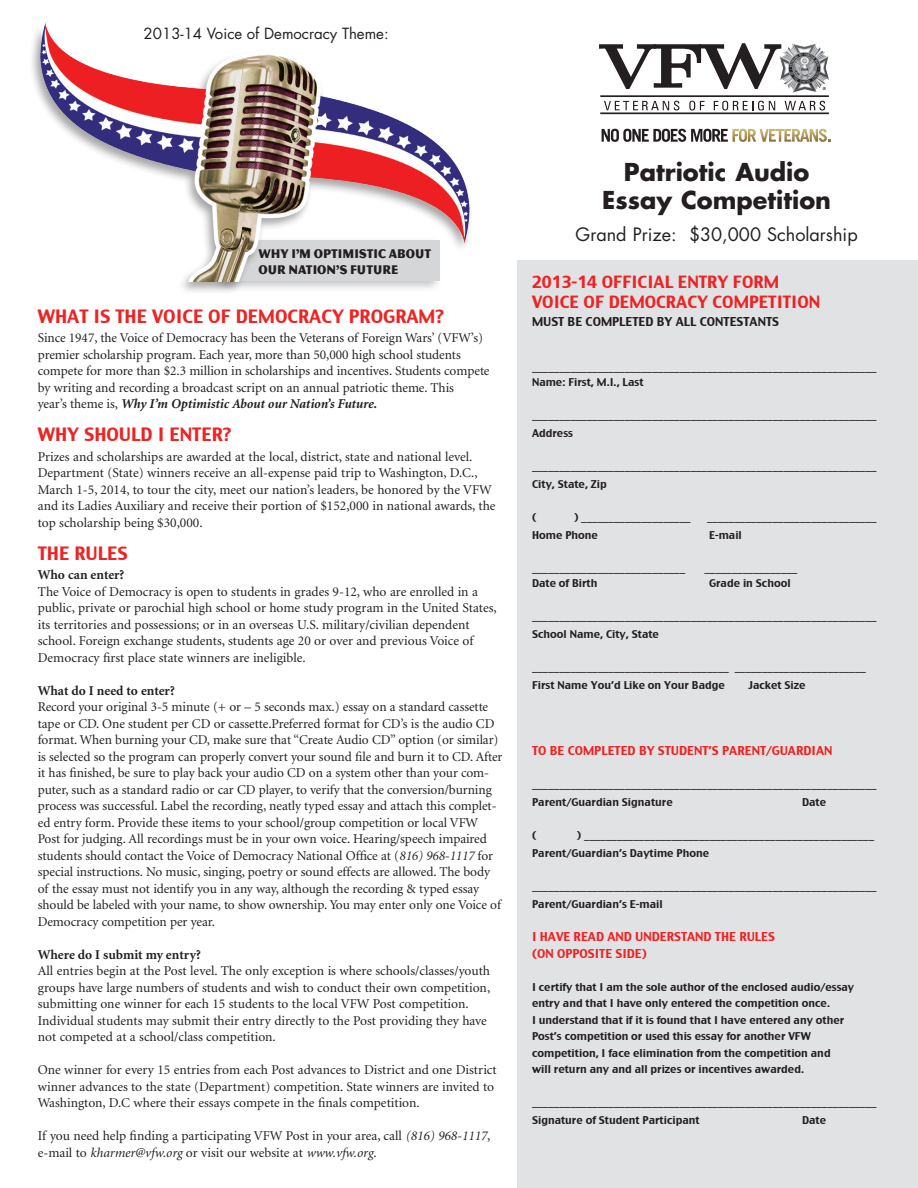
<style>
.page{position:relative;width:918px;height:1188px;background:#fff}
.page>*{position:absolute;margin:0;border:0;box-sizing:border-box;transform-origin:0 0}
.t1{font:700 24px "Futura";color:#231f20}
.Bold_headings{font:18px "Charcoal CY";color:#ee2323}
.t2{font:18px "Futura";color:#231f20}
.Form_Heads{font:16.5px "Charcoal CY";color:#ee2323}
.t3{font:15px "Futura";color:#231f20}
.Body_1st{font:13.5px/16.5px "Minion";letter-spacing:-.005em;color:#231f20}
.Body_1st-2{font:700 13.5px "Minion";letter-spacing:-.005em;color:#231f20}
.t4{font:13.5px "Magnesium MVB Std";color:#231f20;scale:.8 1}
.Form_Heads-2{font:12px "Charcoal CY";color:#ee2323}
.Form_Heads-3{font:12px "Charcoal CY";color:#231f20}
.Form_Text{font:10.5px/16.5px "Charcoal CY";color:#231f20}
.s1{font-weight:700;font-style:italic}
.s2{font-style:italic}
</style>
<div class="page">
<div style="left:517px;top:260px;width:401px;height:928px;background:#e1e2e4"></div>
<svg style="left:599px;top:43px;width:180px;height:46px"></svg>
<img style="left:779px;top:43px;width:50px;height:50px">
<hr style="left:600px;top:95px;width:229px;height:2px;background:#231f20">
<hr style="left:600px;top:112px;width:229px;height:2px;background:#231f20">
<svg style="left:604px;top:101px;width:75px;height:10px"></svg>
<svg style="left:689px;top:101px;width:16px;height:10px"></svg>
<svg style="left:714px;top:101px;width:61px;height:10px"></svg>
<svg style="left:785px;top:101px;width:40px;height:10px"></svg>
<div style="left:29px;top:22px;width:445px;height:273px;background:#231f20;opacity:.4"></div>
<img style="left:29px;top:22px;width:445px;height:259px">
<svg style="left:602px;top:129px;width:229px;height:13px"></svg>
<p class="t3" style="left:144px;top:23px;width:247px">2013-14 Voice of Democracy Theme:</p>
<p class="t4" style="left:258px;top:245px;width:217px">WHY I’M OPTIMISTIC ABOUT</p>
<p class="t4" style="left:258px;top:261px;width:177px">OUR NATION’S FUTURE</p>
<p class="Bold_headings" style="left:38px;top:304px;width:407px">WHAT IS THE VOICE OF DEMOCRACY PROGRAM?</p>
<p class="Body_1st" style="left:38px;top:330px;width:453px">Since 1947, the Voice of Democracy has been the Veterans of Foreign Wars’ (VFW’s) premier scholarship program. Each year, more than 50,000 high school students compete for more than $2.3 million in scholarships and incentives. Students compete by writing and recording a broadcast script on an annual patriotic theme. This<br>year’s theme is, <span class="s1">Why I’m Optimistic About our Nation’s Future.</span></p>
<p class="Bold_headings" style="left:38px;top:423px;width:195px">WHY SHOULD I ENTER?</p>
<p class="Body_1st" style="left:38px;top:448px;width:459px">Prizes and scholarships are awarded at the local, district, state and national level.<br>Department (State) winners receive an all-expense paid trip to Washington, D.C., March 1-5, 2014, to tour the city, meet our nation’s leaders, be honored by the VFW and its Ladies Auxiliary and receive their portion of $152,000 in national awards, the top scholarship being $30,000.</p>
<p class="Bold_headings" style="left:38px;top:542px;width:92px">THE RULES</p>
<p class="Body_1st-2" style="left:38px;top:568px;width:88px">Who can enter?</p>
<p class="Body_1st" style="left:38px;top:583px;width:460px">The Voice of Democracy is open to students in grades 9-12, who are enrolled in a public, private or parochial high school or home study program in the United States, its territories and possessions; or in an overseas U.S. military/civilian dependent school. Foreign exchange students, students age 20 or over and previous Voice of Democracy first place state winners are ineligible.</p>
<p class="Body_1st-2" style="left:38px;top:683px;width:138px">What do I need to enter?</p>
<p class="Body_1st" style="left:38px;top:699px;width:466px">Record your original 3-5 minute (+ or – 5 seconds max.) essay on a standard cassette tape or CD. One student per CD or cassette.Preferred format for CD’s is the audio CD format. When burning your CD, make sure that “Create Audio CD” option (or similar) is selected so the program can properly convert your sound file and burn it to CD. After it has finished, be sure to play back your audio CD on a system other than your com&shy;puter, such as a standard radio or car CD player, to verify that the conversion/burning process was successful. Label the recording, neatly typed essay and attach this complet&shy;ed entry form. Provide these items to your school/group competition or local VFW Post for judging. All recordings must be in your own voice. Hearing/speech impaired students should contact the Voice of Democracy National Office at (<span class="s2">816) 968-1117</span> for special instructions. No music, singing, poetry or sound effects are allowed. The body of the essay must not identify you in any way, although the recording &amp; typed essay should be labeled with your name, to show ownership. You may enter only one Voice of Democracy competition per year.</p>
<p class="Body_1st-2" style="left:38px;top:947px;width:165px">Where do I submit my entry?</p>
<p class="Body_1st" style="left:38px;top:963px;width:454px">All entries begin at the Post level. The only exception is where schools/classes/youth groups have large numbers of students and wish to conduct their own competition, submitting one winner for each 15 students to the local VFW Post competition.<br>Individual students may submit their entry directly to the Post providing they have not competed at a school/class competition.</p>
<p class="Body_1st" style="left:38px;top:1062px;width:460px">One winner for every 15 entries from each Post advances to District and one District winner advances to the state (Department) competition. State winners are invited to<br>Washington, D.C where their essays compete in the finals competition.</p>
<p class="Body_1st" style="left:38px;top:1128px;width:454px">If you need help finding a participating VFW Post in your area, call <span class="s2">(816) 968-1117</span>, e-mail to <span class="s2">kharmer@vfw.org</span> or visit our website at <span class="s2">www.vfw.org</span>.</p>
<p class="t1" style="left:624px;top:155px;width:187px">Patriotic Audio</p>
<p class="t1" style="left:602px;top:184px;width:230px">Essay Competition</p>
<p class="t2" style="left:576px;top:222px;width:284px">Grand Prize: $30,000 Scholarship</p>
<p class="Form_Heads" style="left:532px;top:272px;width:249px">2013-14 OFFICIAL ENTRY FORM</p>
<p class="Form_Heads" style="left:532px;top:291px;width:290px">VOICE OF DEMOCRACY COMPETITION</p>
<p class="Form_Heads-3" style="left:532px;top:314px;width:248px">MUST BE COMPLETED BY ALL CONTESTANTS</p>
<p class="Form_Text" style="left:532px;top:358px;width:346px">_______________________________________________________________</p>
<p class="Form_Text" style="left:532px;top:374px;width:113px">Name: First, M.I., Last</p>
<p class="Form_Text" style="left:532px;top:407px;width:346px">_______________________________________________________________</p>
<p class="Form_Text" style="left:532px;top:425px;width:43px">Address</p>
<p class="Form_Text" style="left:532px;top:458px;width:346px">_______________________________________________________________</p>
<p class="Form_Text" style="left:532px;top:476px;width:76px">City, State, Zip</p>
<p class="Form_Text" style="left:532px;top:509px;width:6px">(</p>
<p class="Form_Text" style="left:574px;top:509px;width:118px">) ____________________</p>
<p class="Form_Text" style="left:707px;top:509px;width:171px">_______________________________</p>
<p class="Form_Text" style="left:532px;top:527px;width:67px">Home Phone</p>
<p class="Form_Text" style="left:709px;top:527px;width:34px">E-mail</p>
<p class="Form_Text" style="left:532px;top:560px;width:155px">____________________________</p>
<p class="Form_Text" style="left:704px;top:560px;width:94px">_________________</p>
<p class="Form_Text" style="left:532px;top:575px;width:67px">Date of Birth</p>
<p class="Form_Text" style="left:709px;top:575px;width:83px">Grade in School</p>
<p class="Form_Text" style="left:532px;top:608px;width:346px">_______________________________________________________________</p>
<p class="Form_Text" style="left:532px;top:626px;width:128px">School Name, City, State</p>
<p class="Form_Text" style="left:532px;top:659px;width:336px">____________________________________ ________________________</p>
<p class="Form_Text" style="left:532px;top:677px;width:194px">First Name You’d Like on Your Badge</p>
<p class="Form_Text" style="left:748px;top:677px;width:59px">Jacket Size</p>
<p class="Form_Heads-2" style="left:532px;top:743px;width:302px">TO BE COMPLETED BY STUDENT’S PARENT/GUARDIAN</p>
<p class="Form_Text" style="left:532px;top:776px;width:346px">_______________________________________________________________</p>
<p class="Form_Text" style="left:532px;top:794px;width:142px">Parent/Guardian Signature</p>
<p class="Form_Text" style="left:802px;top:794px;width:26px">Date</p>
<p class="Form_Text" style="left:532px;top:827px;width:6px">(</p>
<p class="Form_Text" style="left:577px;top:827px;width:299px">) _____________________________________________________</p>
<p class="Form_Text" style="left:532px;top:845px;width:179px">Parent/Guardian’s Daytime Phone</p>
<p class="Form_Text" style="left:532px;top:878px;width:346px">_______________________________________________________________</p>
<p class="Form_Text" style="left:532px;top:896px;width:132px">Parent/Guardian’s E-mail</p>
<p class="Form_Heads-2" style="left:532px;top:929px;width:244px">I HAVE READ AND UNDERSTAND THE RULES</p>
<p class="Form_Heads-2" style="left:532px;top:946px;width:116px">(ON OPPOSITE SIDE)</p>
<p class="Form_Text" style="left:532px;top:978px;width:324px">I certify that I am the sole author of the enclosed audio/essay entry and that I have only entered the competition once.<br>I understand that if it is found that I have entered any other</p>
<p class="Form_Text" style="left:532px;top:1028px;width:300px">Post’s competition or used this essay for another VFW competition, I face elimination from the competition and will return any and all prizes or incentives awarded.</p>
<p class="Form_Text" style="left:532px;top:1094px;width:346px">_______________________________________________________________</p>
<p class="Form_Text" style="left:532px;top:1112px;width:169px">Signature of Student Participant</p>
<p class="Form_Text" style="left:802px;top:1112px;width:26px">Date</p>
</div>
